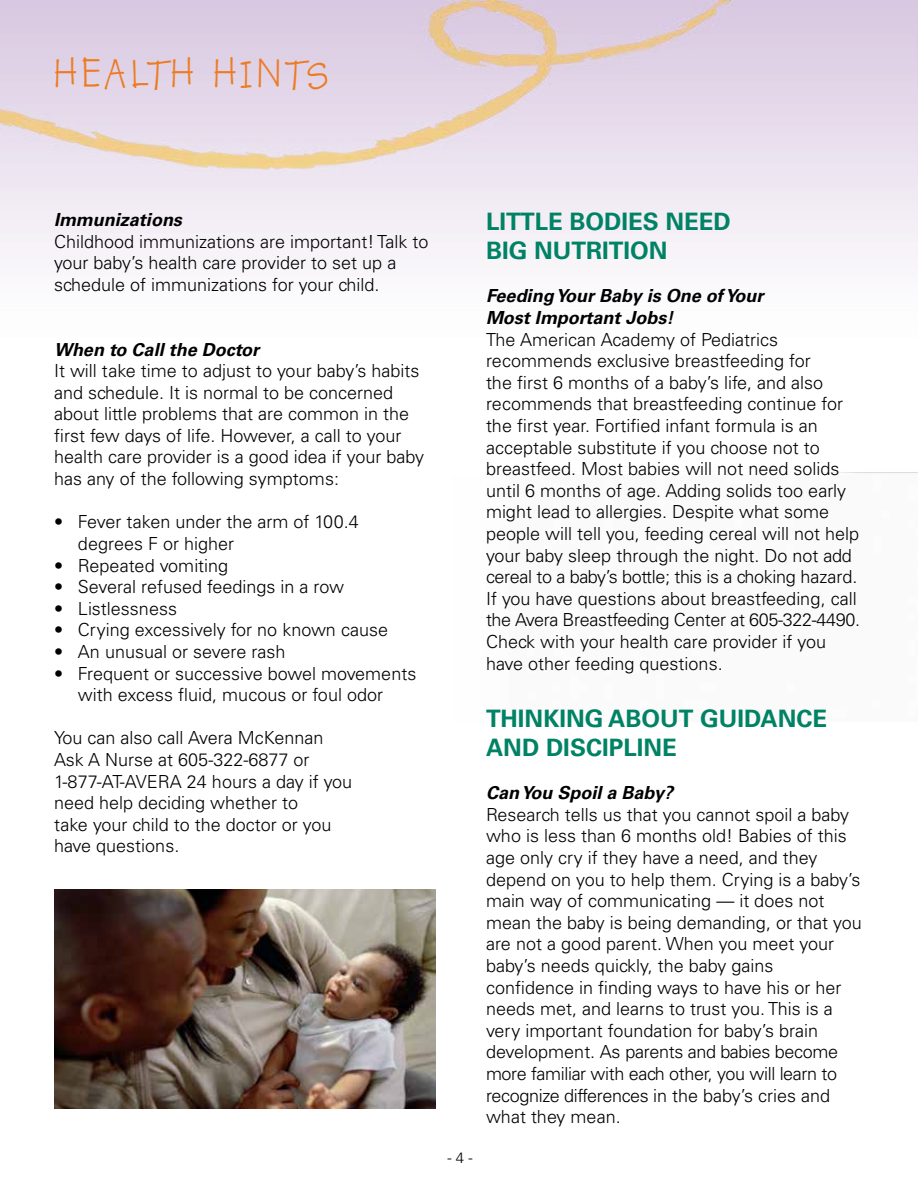
<style>
.page{position:relative;width:918px;height:1188px;background:#fff}
.page>*{position:absolute;margin:0;border:0;box-sizing:border-box;transform-origin:0 0}
.t1{font:45px "Kidprint";letter-spacing:.06em;color:#ed7b23}
.t2{font:700 24px/28.8px "Univers";color:#008265}
.t3{font:300 18px/21.6px "Univers";color:#000}
.t4{font:italic 700 18px/21.6px "Univers";color:#000}
.t5{font:300 15px "Univers";color:#000}
</style>
<div class="page">
<img style="left:0;top:0;width:918px;height:473px">
<img style="left:54px;top:889px;width:382px;height:220px">
<h1 class="t1" style="left:53px;top:49px;width:278px">HEALTH HINTS</h1>
<p class="t4" style="left:54px;top:209px;width:129px">Immunizations</p>
<p class="t3" style="left:54px;top:230px;width:376px">Childhood immunizations are important! Talk to your baby’s health care provider to set up a schedule of immunizations for your child.</p>
<p class="t4" style="left:54px;top:339px;width:207px">When to Call the Doctor</p>
<p class="t3" style="left:54px;top:360px;width:372px">It will take time to adjust to your baby’s habits and schedule. It is normal to be concerned about little problems that are common in the first few days of life. However, a call to your health care provider is a good idea if your baby has any of the following symptoms:</p>
<p class="t3" style="left:78px;top:511px;width:282px;text-indent:-24px">• Fever taken under the arm of 100.4 degrees F or higher</p>
<p class="t3" style="left:54px;top:554px;width:176px">• Repeated vomiting</p>
<p class="t3" style="left:54px;top:576px;width:292px">• Several refused feedings in a row</p>
<p class="t3" style="left:54px;top:598px;width:125px">• Listlessness</p>
<p class="t3" style="left:54px;top:619px;width:336px">• Crying excessively for no known cause</p>
<p class="t3" style="left:54px;top:641px;width:233px">• An unusual or severe rash</p>
<p class="t3" style="left:54px;top:662px;width:364px;text-align:center">• Frequent or successive bowel movements with excess fluid, mucous or foul odor</p>
<p class="t3" style="left:54px;top:727px;width:300px">You can also call Avera McKennan<br>Ask A Nurse at 605-322-6877 or<br>1-877-AT-AVERA 24 hours a day if you need help deciding whether to<br>take your child to the doctor or you have questions.</p>
<p class="t5" style="left:448px;top:1148px;width:27px">- 4 -</p>
<h2 class="t2" style="left:486px;top:208px;width:246px">LITTLE BODIES NEED<br>BIG NUTRITION</h2>
<p class="t4" style="left:486px;top:285px;width:279px">Feeding Your Baby is One of Your<br>Most Important Jobs!</p>
<p class="t3" style="left:486px;top:328px;width:376px">The American Academy of Pediatrics recommends exclusive breastfeeding for<br>the first 6 months of a baby’s life, and also recommends that breastfeeding continue for the first year. Fortified infant formula is an acceptable substitute if you choose not to breastfeed. Most babies will not need solids until 6 months of age. Adding solids too early might lead to allergies. Despite what some people will tell you, feeding cereal will not help your baby sleep through the night. Do not add cereal to a baby’s bottle; this is a choking hazard.<br>If you have questions about breastfeeding, call the Avera Breastfeeding Center at 605-322-4490.<br>Check with your health care provider if you have other feeding questions.</p>
<h2 class="t2" style="left:486px;top:705px;width:343px">THINKING ABOUT GUIDANCE<br>AND DISCIPLINE</h2>
<p class="t4" style="left:486px;top:782px;width:189px">Can You Spoil a Baby?</p>
<p class="t3" style="left:486px;top:804px;width:377px">Research tells us that you cannot spoil a baby who is less than 6 months old! Babies of this age only cry if they have a need, and they depend on you to help them. Crying is a baby’s main way of communicating — it does not mean the baby is being demanding, or that you are not a good parent. When you meet your baby’s needs quickly, the baby gains confidence in finding ways to have his or her needs met, and learns to trust you. This is a very important foundation for baby’s brain development. As parents and babies become more familiar with each other, you will learn to recognize differences in the baby’s cries and what they mean.</p>
</div>
